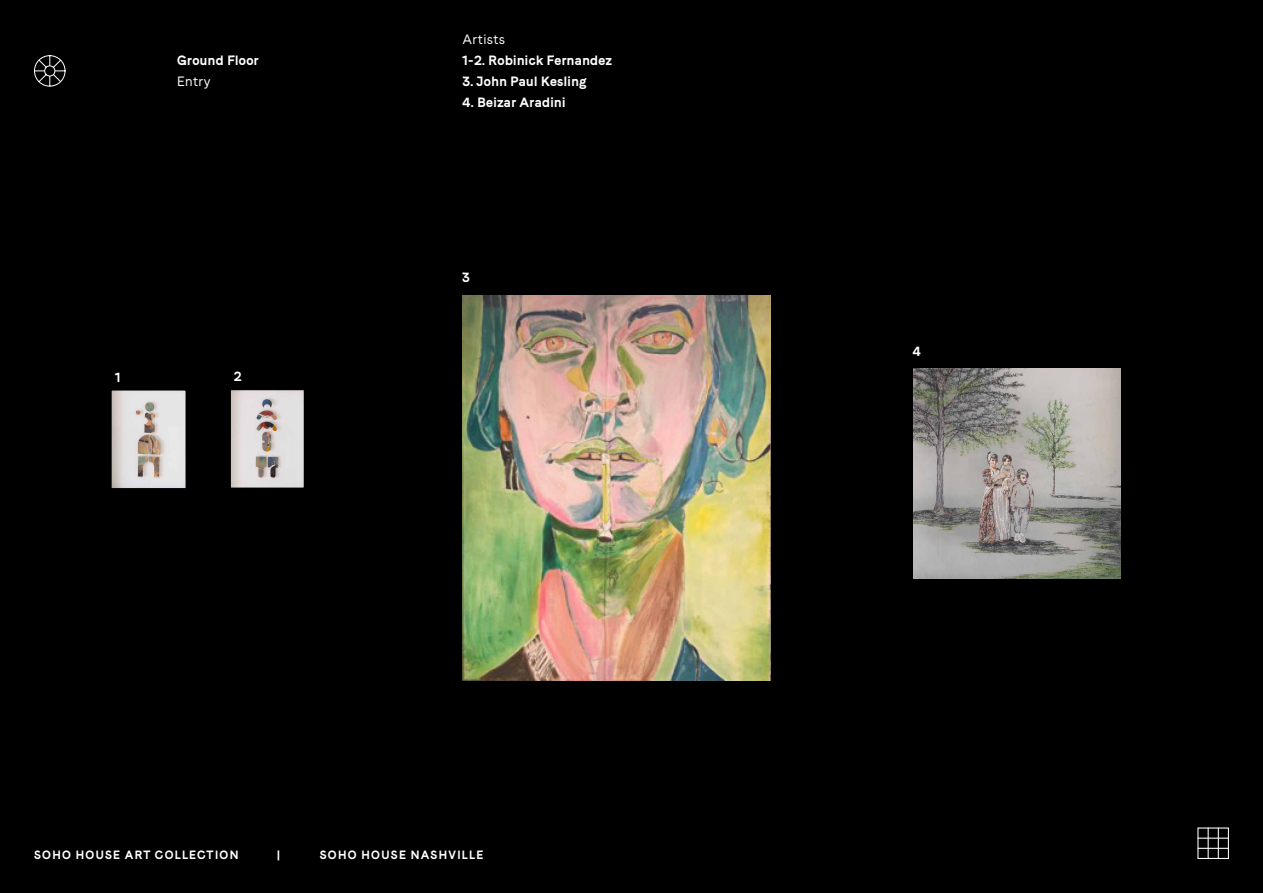
<style>
.page{position:relative;width:1263px;height:893px;background:#000}
.page>*{position:absolute;margin:0;border:0;box-sizing:border-box;transform-origin:0 0}
.t1{font:13.5px "Faro Bold Lucky";letter-spacing:.03em;color:#fff}
.t2{font:13.5px "Faro Regular Lucky";letter-spacing:.03em;color:#fff}
.t3{font:12px "Faro Bold Lucky";letter-spacing:.11em;color:#fff}
</style>
<div class="page">
<div style="left:1197px;top:827px;width:32px;height:32px;border:1px solid #fff"></div>
<hr style="left:1207px;top:827px;width:2px;height:32px;background:#fff">
<hr style="left:1218px;top:827px;width:1px;height:32px;background:#fff">
<hr style="left:1197px;top:848px;width:32px;height:1px;background:#fff">
<hr style="left:1197px;top:838px;width:32px;height:1px;background:#fff">
<svg style="left:34px;top:55px;width:32px;height:32px"></svg>
<img style="left:914px;top:368px;width:207px;height:211px">
<img style="left:113px;top:392px;width:71px;height:95px">
<div style="left:108px;top:387px;width:81px;height:105px;border:4px solid #000"></div>
<img style="left:232px;top:391px;width:70px;height:95px">
<div style="left:227px;top:386px;width:80px;height:105px;border:4px solid #000"></div>
<img style="left:463px;top:295px;width:307px;height:386px">
<p class="t1" style="left:177px;top:51px;width:83px">Ground Floor</p>
<p class="t2" style="left:177px;top:72px;width:35px">Entry</p>
<p class="t1" style="left:115px;top:367px;width:7px">1</p>
<p class="t1" style="left:234px;top:367px;width:9px">2</p>
<p class="t2" style="left:462px;top:29px;width:44px">Artists</p>
<p class="t1" style="left:462px;top:51px;width:151px">1-2. Robinick Fernandez</p>
<p class="t1" style="left:462px;top:72px;width:126px">3. John Paul Kesling</p>
<p class="t1" style="left:462px;top:93px;width:104px">4. Beizar Aradini</p>
<p class="t1" style="left:462px;top:267px;width:9px">3</p>
<p class="t3" style="left:34px;top:846px;width:206px">SOHO HOUSE ART COLLECTION</p>
<p class="t3" style="left:277px;top:846px;width:5px">|</p>
<p class="t3" style="left:320px;top:846px;width:165px">SOHO HOUSE NASHVILLE</p>
<p class="t1" style="left:913px;top:341px;width:10px">4</p>
</div>
